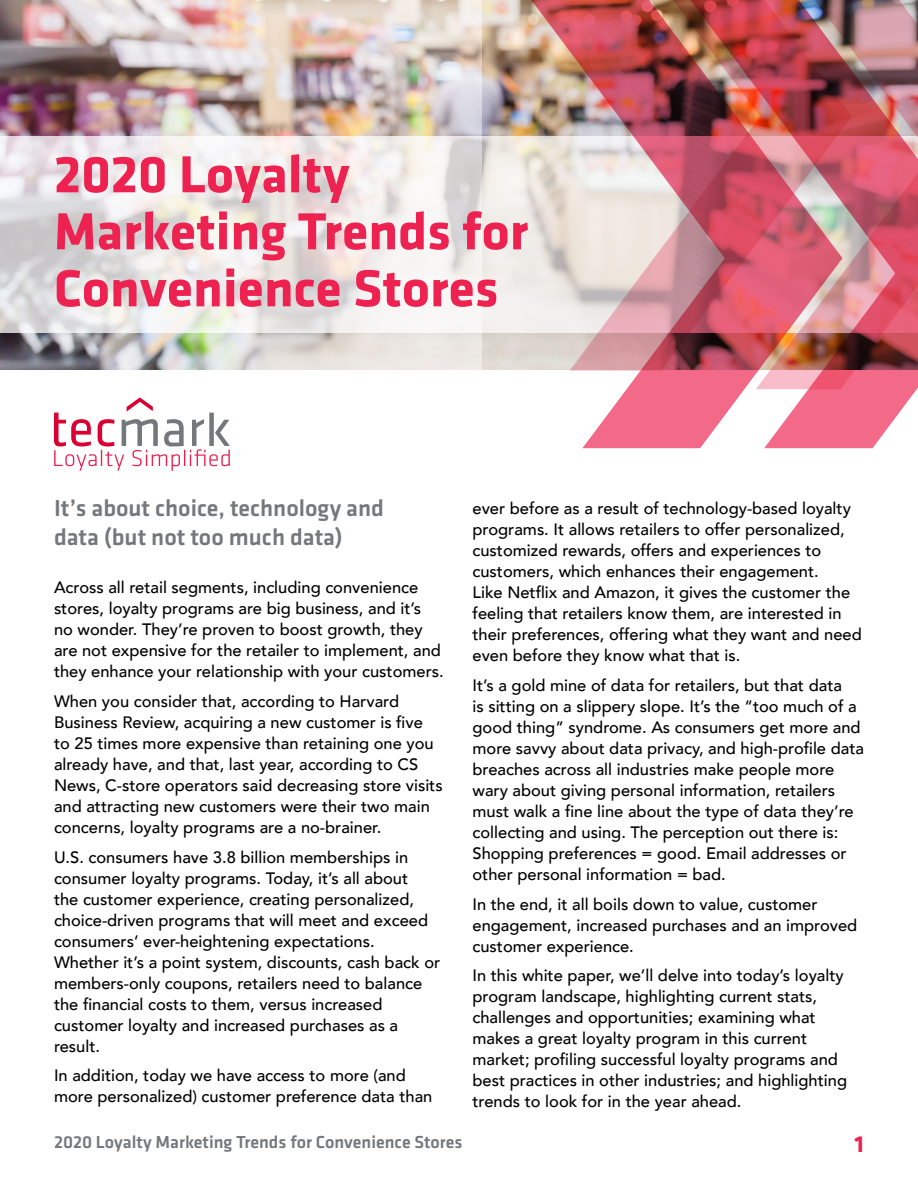
<style>
.page{position:relative;width:918px;height:1188px;background:#fff}
.page>*{position:absolute;margin:0;border:0;box-sizing:border-box;transform-origin:0 0}
.t1{font:700 54px/57px "Klavika Basic";color:#ee2250}
.t2{font:500 24px/28.8px "Klavika Basic";color:#75787b}
.t3{font:700 24px "Klavika Basic";color:#ee2250}
.t4{font:500 18px "Klavika Basic";color:#75787b}
.t5{font:500 16.5px/21px "Avenir";color:#000}
</style>
<div class="page">
<img style="left:0;top:0;width:483px;height:369px">
<svg style="left:0;top:136px;width:483px;height:197px"></svg>
<img style="left:483px;top:0;width:189px;height:448px">
<img style="left:672px;top:0;width:246px;height:448px">
<svg style="left:54px;top:397px;width:176px;height:74px"></svg>
<h1 class="t1" style="left:54px;top:143px;width:476px">2020 Loyalty<br>Marketing Trends for<br>Convenience Stores</h1>
<h2 class="t2" style="left:54px;top:493px;width:331px">It’s about choice, technology and data (but not too much data)</h2>
<p class="t5" style="left:54px;top:576px;width:391px">Across all retail segments, including convenience stores, loyalty programs are big business, and it’s no wonder. They’re proven to boost growth, they are not expensive for the retailer to implement, and they enhance your relationship with your customers.</p>
<p class="t5" style="left:54px;top:690px;width:390px">When you consider that, according to Harvard Business Review, acquiring a new customer is five to 25 times more expensive than retaining one you already have, and that, last year, according to CS News, C-store operators said decreasing store visits and attracting new customers were their two main concerns, loyalty programs are a no-brainer.</p>
<p class="t5" style="left:54px;top:846px;width:388px">U.S. consumers have 3.8 billion memberships in consumer loyalty programs. Today, it’s all about<br>the customer experience, creating personalized, choice-driven programs that will meet and exceed consumers’ ever-heightening expectations.<br>Whether it’s a point system, discounts, cash back or members-only coupons, retailers need to balance the financial costs to them, versus increased customer loyalty and increased purchases as a result.</p>
<p class="t5" style="left:54px;top:1064px;width:380px">In addition, today we have access to more (and more personalized) customer preference data than</p>
<p class="t5" style="left:473px;top:497px;width:391px">ever before as a result of technology-based loyalty programs. It allows retailers to offer personalized, customized rewards, offers and experiences to customers, which enhances their engagement.<br>Like Netflix and Amazon, it gives the customer the feeling that retailers know them, are interested in their preferences, offering what they want and need even before they know what that is.</p>
<p class="t5" style="left:473px;top:674px;width:393px">It’s a gold mine of data for retailers, but that data<br>is sitting on a slippery slope. It’s the “too much of a good thing” syndrome. As consumers get more and more savvy about data privacy, and high-profile data breaches across all industries make people more wary about giving personal information, retailers must walk a fine line about the type of data they’re collecting and using. The perception out there is:<br>Shopping preferences = good. Email addresses or other personal information = bad.</p>
<p class="t5" style="left:473px;top:893px;width:386px">In the end, it all boils down to value, customer engagement, increased purchases and an improved customer experience.</p>
<p class="t5" style="left:473px;top:964px;width:376px">In this white paper, we’ll delve into today’s loyalty program landscape, highlighting current stats, challenges and opportunities; examining what makes a great loyalty program in this current market; profiling successful loyalty programs and best practices in other industries; and highlighting trends to look for in the year ahead.</p>
<p class="t4" style="left:54px;top:1129px;width:410px">2020 Loyalty Marketing Trends for Convenience Stores</p>
<h2 class="t3" style="left:855px;top:1127px;width:11px">1</h2>
</div>
